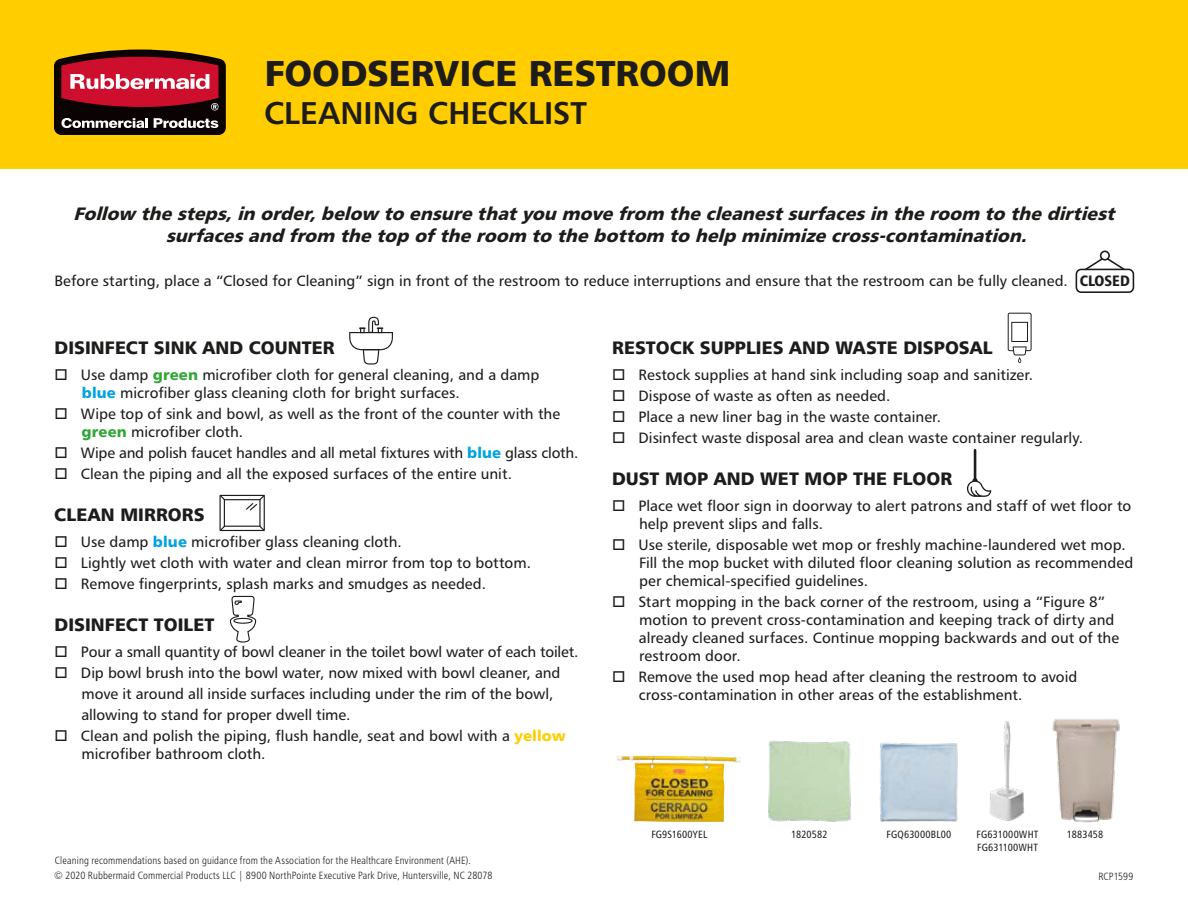
<style>
.page{position:relative;width:1188px;height:918px;background:#fff}
.page>*{position:absolute;margin:0;border:0;box-sizing:border-box;transform-origin:0 0}
.t1{font:36px "Humanist 777 BT Black B";letter-spacing:-.005em;color:#1d1c1a}
.t2{font:31.5px "Humanist 777 BT Bold B";color:#1d1c1a}
.t3{font:italic 18px/21.6px "Humanist 777 BT Black B";color:#1d1c1a;text-align:center}
.t4{font:18px "Humanist 777 BT Black B";letter-spacing:.005em;color:#1d1c1a}
.t5{font:15px/18px "Humanist 777 BT Roman B";color:#1d1c1a}
.t6{font:15px "Humanist 777 BT Black Condensed B";color:#1d1c1a}
.t7{font:10.5px "Humanist 777 BT Light Condensed B";letter-spacing:.015em;color:#1d1c1a}
.t8{font:10.5px "Humanist 777 BT Roman Condensed B";letter-spacing:.015em;color:#1d1c1a}
.s1{font-family:"Humanist 777 BT Black B";color:#31a738}
.s2{font-family:"Humanist 777 BT Black B";color:#00a2e3}
.s3{font-family:"Humanist 777 BT Black B";color:#ffcd00}
</style>
<div class="page">
<svg style="left:966px;top:449px;width:25px;height:48px"></svg>
<svg style="left:349px;top:317px;width:44px;height:48px"></svg>
<svg style="left:219px;top:494px;width:46px;height:38px"></svg>
<svg style="left:229px;top:595px;width:28px;height:48px"></svg>
<svg style="left:1007px;top:312px;width:25px;height:51px"></svg>
<div style="left:0;top:0;width:1188px;height:169px;background:#ffcd00"></div>
<svg style="left:54px;top:50px;width:172px;height:85px;background:#812e32"></svg>
<img style="left:768px;top:741px;width:83px;height:81px">
<img style="left:879px;top:742px;width:79px;height:80px">
<img style="left:616px;top:755px;width:125px;height:67px">
<img style="left:1052px;top:719px;width:68px;height:103px">
<img style="left:989px;top:721px;width:36px;height:100px">
<svg style="left:1075px;top:258px;width:60px;height:35px"></svg>
<div style="left:1100px;top:251px;width:10px;height:10px;border:2px solid #1d1c1a;border-radius:50%"></div>
<h1 class="t1" style="left:265px;top:50px;width:467px">FOODSERVICE RESTROOM</h1>
<h2 class="t2" style="left:264px;top:93px;width:324px">CLEANING CHECKLIST</h2>
<p class="t3" style="left:73px;top:202px;width:1048px">Follow thesteps,in order,below to ensurethatyou movefrom thecleanestsurfacesin theroom to thedirtiest surfacesand from thetop oftheroom to thebottom to help minimizecross-contamination.</p>
<p class="t5" style="left:55px;top:272px;width:1015px">Before starting, place a “Closed for Cleaning” sign in front of the restroom to reduce interruptions and ensure that the restroom can be fully cleaned.</p>
<p class="t6" style="left:1080px;top:271px;width:52px">CLOSED</p>
<p class="t4" style="left:55px;top:336px;width:282px">DISINFECT SINK AND COUNTER</p>
<p class="t5" style="left:82px;top:366px;width:459px;text-indent:-27px">□ Use damp <span class="s1">green</span> microfiber cloth for general cleaning, and a damp <span class="s2">blue</span> microfiber glass cleaning cloth for bright surfaces.</p>
<p class="t5" style="left:82px;top:405px;width:480px;text-indent:-27px">□ Wipe top of sink and bowl, as well as the front of the counter with the <span class="s1">green</span> microfiber cloth.</p>
<p class="t5" style="left:55px;top:444px;width:525px">□ Wipe and polish faucet handles and all metal fixtures with <span class="s2">blue</span> glass cloth.</p>
<p class="t5" style="left:55px;top:465px;width:459px">□ Clean the piping and all the exposed surfaces of the entire unit.</p>
<p class="t4" style="left:54px;top:503px;width:152px">CLEAN MIRRORS</p>
<p class="t5" style="left:55px;top:533px;width:349px">□ Use damp <span class="s2">blue</span> microfiber glass cleaning cloth.</p>
<p class="t5" style="left:55px;top:554px;width:478px">□ Lightly wet cloth with water and clean mirror from top to bottom.</p>
<p class="t5" style="left:55px;top:575px;width:433px">□ Remove fingerprints, splash marks and smudges as needed.</p>
<p class="t4" style="left:55px;top:613px;width:161px">DISINFECT TOILET</p>
<p class="t5" style="left:55px;top:643px;width:525px">□ Pour a small quantity of bowl cleaner in the toilet bowl water of each toilet.</p>
<p class="t5" style="left:81px;top:662px;width:481px;line-height:21px;text-indent:-27px">□ Dip bowl brush into the bowl water, now mixed with bowl cleaner, and move it around all inside surfaces including under the rim of the bowl, allowing to stand for proper dwell time.</p>
<p class="t5" style="left:82px;top:727px;width:486px;text-indent:-27px">□ Clean and polish the piping, flush handle, seat and bowl with a <span class="s3">yellow </span>microfiber bathroom cloth.</p>
<p class="t7" style="left:55px;top:854px;width:417px">Cleaning recommendations based on guidance from the Association for the Healthcare Environment (AHE).</p>
<p class="t4" style="left:612px;top:336px;width:382px">RESTOCK SUPPLIES AND WASTE DISPOSAL</p>
<p class="t5" style="left:612px;top:366px;width:423px">□ Restock supplies at hand sink including soap and sanitizer.</p>
<p class="t5" style="left:612px;top:387px;width:280px">□ Dispose of waste as often as needed.</p>
<p class="t5" style="left:612px;top:408px;width:330px">□ Place a new liner bag in the waste container.</p>
<p class="t5" style="left:612px;top:429px;width:473px">□ Disinfect waste disposal area and clean waste container regularly.</p>
<p class="t4" style="left:612px;top:467px;width:342px">DUST MOP AND WET MOP THE FLOOR</p>
<p class="t5" style="left:639px;top:497px;width:494px;text-indent:-27px">□ Place wet floor sign in doorway to alert patrons and staff of wet floor to help prevent slips and falls.</p>
<p class="t5" style="left:639px;top:536px;width:496px;text-indent:-27px">□ Use sterile, disposable wet mop or freshly machine-laundered wet mop.<br>Fill the mop bucket with diluted floor cleaning solution as recommended per chemical-specified guidelines.</p>
<p class="t5" style="left:639px;top:593px;width:482px;text-indent:-27px">□ Start mopping in the back corner of the restroom, using a “Figure 8” motion to prevent cross-contamination and keeping track of dirty and already cleaned surfaces. Continue mopping backwards and out of the restroom door.</p>
<p class="t5" style="left:639px;top:668px;width:440px;text-indent:-27px">□ Remove the used mop head after cleaning the restroom to avoid cross-contamination in other areas of the establishment.</p>
<p class="t8" style="left:651px;top:828px;width:57px">FG9S1600YEL</p>
<p class="t8" style="left:791px;top:828px;width:38px">1820582</p>
<p class="t8" style="left:887px;top:828px;width:66px">FGQ63000BL00</p>
<p class="t8" style="left:977px;top:828px;width:63px">FG631000WHT</p>
<p class="t8" style="left:1067px;top:828px;width:38px">1883458</p>
<p class="t8" style="left:977px;top:841px;width:62px">FG631100WHT</p>
<p class="t7" style="left:54px;top:869px;width:440px">© 2020 Rubbermaid Commercial Products LLC | 8900 NorthPointe Executive Park Drive, Huntersville, NC 28078</p>
<p class="t7" style="left:1098px;top:869px;width:36px">RCP1599</p>
</div>
